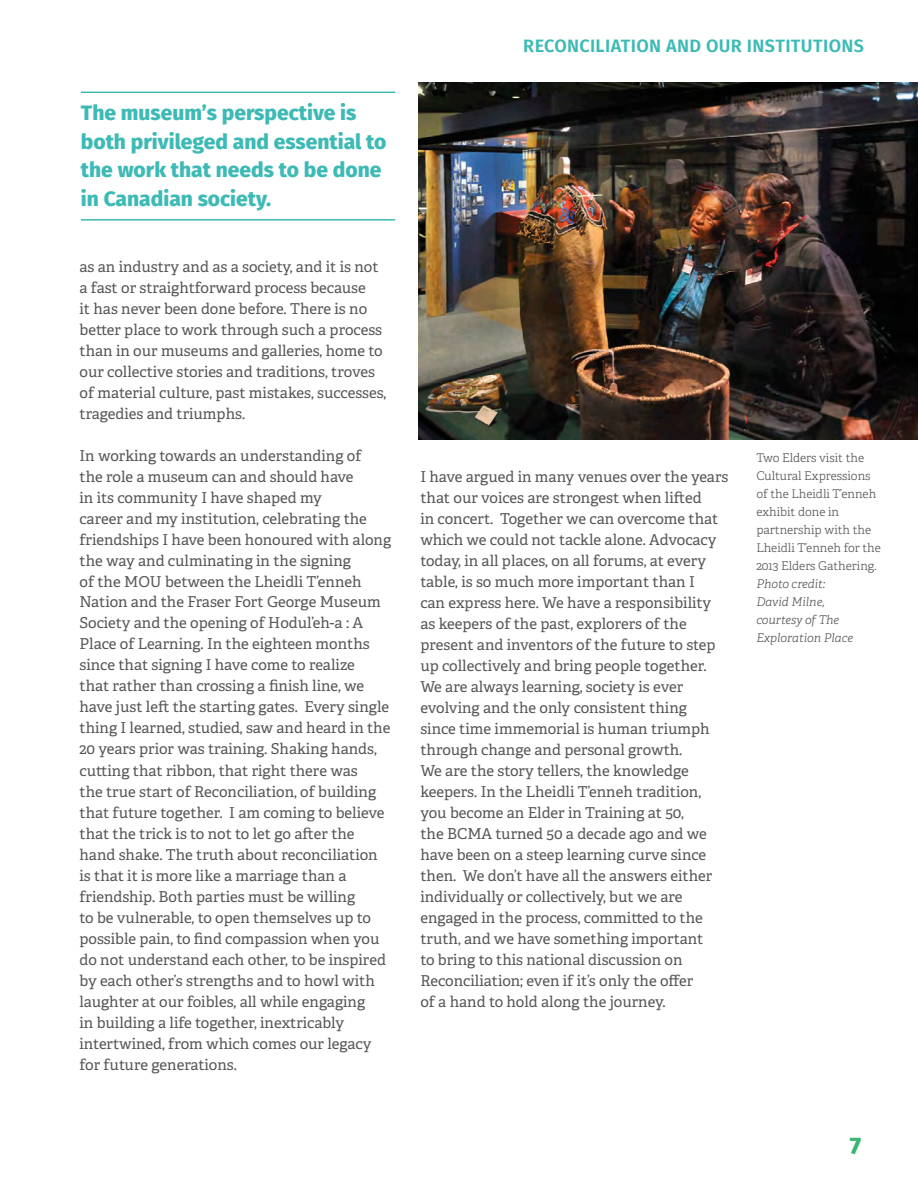
<style>
.page{position:relative;width:918px;height:1188px;background:#fff}
.page>*{position:absolute;margin:0;border:0;box-sizing:border-box;transform-origin:0 0}
.t1{font:800 24px "Fira Sans";color:#39b674}
.Pullquote{font:800 21px/28.5px "Fira Sans";color:#3dbab5}
.H1_-_All_Caps{font:600 18px "Fira Sans";letter-spacing:.015em;color:#3dbab5}
.t2{font:15px/21px "Adelle";color:#575757}
.Caption_-_Right{font:300 12px/18px "Adelle";color:#575757}
.s1{font-style:italic}
</style>
<div class="page">
<hr style="left:81px;top:92px;width:314px;height:1px;background:#3dbab5">
<hr style="left:81px;top:219px;width:314px;height:2px;background:#3dbab5">
<img style="left:419px;top:82px;width:499px;height:358px">
<p class="Pullquote" style="left:81px;top:97px;width:307px">The museum’s perspective is both privileged and essential to the work that needs to be done in Canadian society.</p>
<p class="t2" style="left:80px;top:256px;width:308px">as an industry and as a society, and it is not a fast or straightforward process because<br>it has never been done before. There is no better place to work through such a process than in our museums and galleries, home to our collective stories and traditions, troves of material culture, past mistakes, successes, tragedies and triumphs.</p>
<p class="t2" style="left:80px;top:445px;width:313px">In working towards an understanding of<br>the role a museum can and should have<br>in its community I have shaped my<br>career and my institution, celebrating the friendships I have been honoured with along the way and culminating in the signing<br>of the MOU between the Lheidli T’enneh Nation and the Fraser Fort George Museum Society and the opening of Hodul’eh-a : A Place of Learning. In the eighteen months since that signing I have come to realize<br>that rather than crossing a finish line, we have just left the starting gates. Every single thing I learned, studied, saw and heard in the 20 years prior was training. Shaking hands, cutting that ribbon, that right there was<br>the true start of Reconciliation, of building that future together. I am coming to believe that the trick is to not to let go after the hand shake. The truth about reconciliation is that it is more like a marriage than a friendship. Both parties must be willing<br>to be vulnerable, to open themselves up to possible pain, to find compassion when you do not understand each other, to be inspired by each other’s strengths and to howl with laughter at our foibles, all while engaging<br>in building a life together, inextricably intertwined, from which comes our legacy for future generations.</p>
<p class="H1_-_All_Caps" style="left:523px;top:31px;width:342px">RECONCILIATION AND OUR INSTITUTIONS</p>
<p class="t2" style="left:420px;top:466px;width:310px">I have argued in many venues over the years that our voices are strongest when lifted<br>in concert. Together we can overcome that which we could not tackle alone. Advocacy today, in all places, on all forums, at every table, is so much more important than I<br>can express here. We have a responsibility as keepers of the past, explorers of the present and inventors of the future to step up collectively and bring people together.<br>We are always learning, society is ever evolving and the only consistent thing<br>since time immemorial is human triumph through change and personal growth.<br>We are the story tellers, the knowledge keepers. In the Lheidli T’enneh tradition, you become an Elder in Training at 50,<br>the BCMA turned 50 a decade ago and we have been on a steep learning curve since then. We don’t have all the answers either individually or collectively, but we are engaged in the process, committed to the truth, and we have something important<br>to bring to this national discussion on Reconciliation; even if it’s only the offer<br>of a hand to hold along the journey.</p>
<p class="Caption_-_Right" style="left:756px;top:449px;width:126px">Two Elders visit the<br>Cultural Expressions of the Lheidli T’enneh exhibit done in partnership with the<br>Lheidli T’enneh for the<br>2013 Elders Gathering.<br><span class="s1">Photo credit:<br>David Milne,<br>courtesy of The<br>Exploration Place</span></p>
<h1 class="t1" style="left:850px;top:1124px;width:13px">7</h1>
</div>
